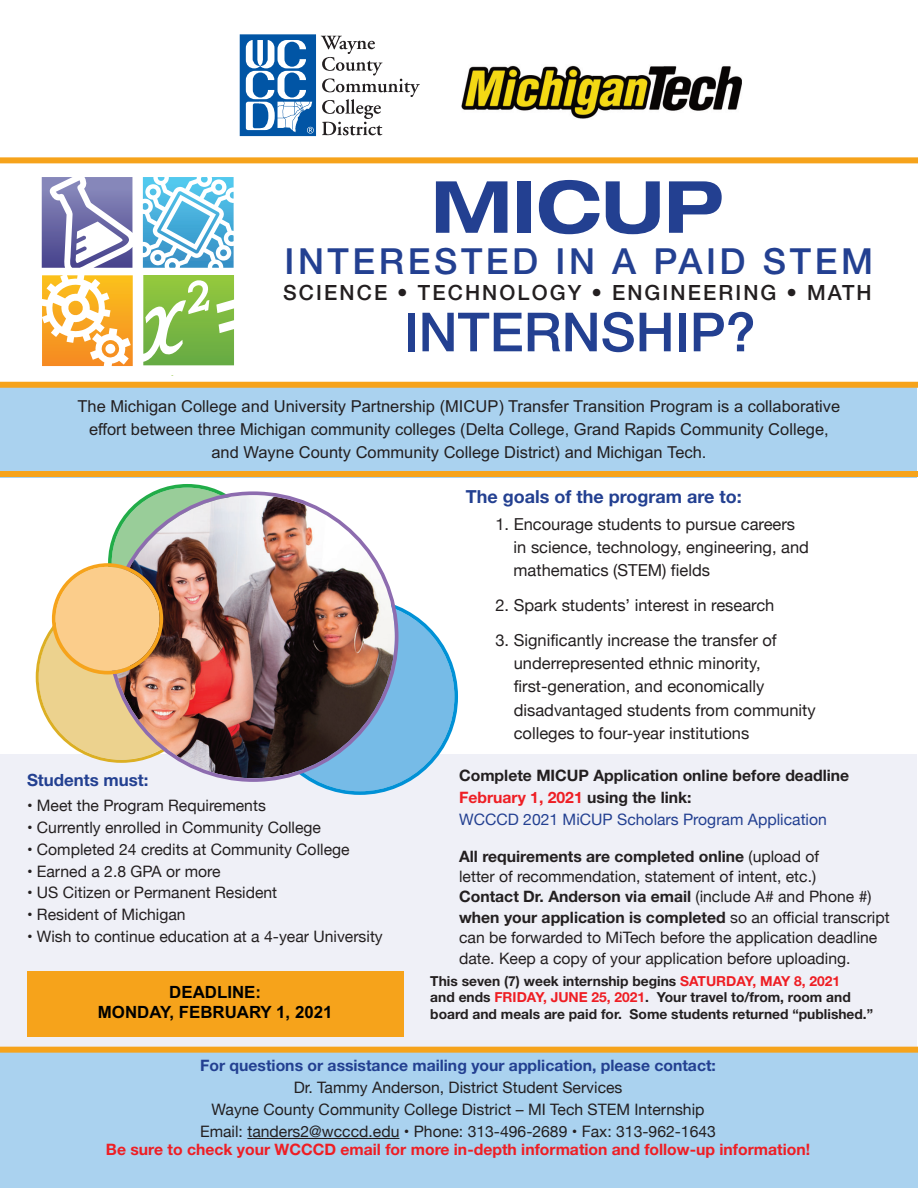
<style>
.page{position:relative;width:918px;height:1188px;background:#fff}
.page>*{position:absolute;margin:0;border:0;box-sizing:border-box;transform-origin:0 0}
.t1{font:700 expanded 72px "Helvetica Neue";color:#234091}
.t2{font:500 54px "Helvetica Neue";color:#234091}
.t3{font:500 36px "Helvetica Neue";letter-spacing:.1em;color:#234091}
.t4{font:500 21px "Helvetica Neue";letter-spacing:.1em;color:#231f20}
.t5{font:700 18px "Helvetica Neue";color:#234091}
.t6{font:700 16.8px/20.2px "Arial";color:#000;text-align:center}
.t7{font:700 16.8px "Helvetica Neue";color:#234091}
.t8{font:16.5px/23.2px "Helvetica Neue";color:#231f20}
.t9{font:16.5px/23.1px "Arial";color:#231f20;text-align:center}
.t10{font:15.75px/20.4px "Helvetica Neue";color:#231f20}
.t11{font:700 15.75px/21.9px "Helvetica Neue";color:#231f20}
.t12{font:700 15.75px "Helvetica Neue";color:#ee1e24}
.t13{font:700 15.75px "Helvetica Neue";color:#234091}
.t14{font:700 13.8px/16.5px "Helvetica Neue";color:#231f20}
.s1{color:#ee1e24}
.s2{font-weight:400;color:#234091}
.s3{font-weight:700}
</style>
<div class="page">
<div style="left:0;top:755px;width:916px;height:294px;background:#eff0f7"></div>
<div style="left:1px;top:385px;width:916px;height:93px;background:#aad2ef"></div>
<div style="left:240px;top:35px;width:76px;height:101px;background:#0155a5"></div>
<div style="left:240px;top:34px;width:76px;height:102px;border:1px solid #0155a5"></div>
<svg style="left:321px;top:36px;width:99px;height:99px"></svg>
<svg style="left:246px;top:40px;width:68px;height:94px"></svg>
<img style="left:461px;top:65px;width:281px;height:54px">
<svg style="left:143px;top:177px;width:91px;height:91px"></svg>
<svg style="left:42px;top:177px;width:90px;height:91px"></svg>
<svg style="left:42px;top:275px;width:91px;height:91px"></svg>
<div style="left:0;top:1049px;width:918px;height:139px;background:#aad2ef"></div>
<svg style="left:143px;top:275px;width:91px;height:90px"></svg>
<div style="left:0;top:382px;width:918px;height:6px;background:#f6a31b"></div>
<hr style="left:247px;top:1138px;width:152px;height:1px;background:#231f20">
<div style="left:0;top:1047px;width:918px;height:6px;background:#f6a31b"></div>
<div style="left:27px;top:971px;width:376px;height:66px;background:#f6a31b"></div>
<img style="left:36px;top:484px;width:422px;height:311px">
<div style="left:0;top:471px;width:918px;height:6px;background:#f6a31b"></div>
<div style="left:0;top:157px;width:918px;height:6px;background:#f6a31b"></div>
<h1 class="t1" style="left:431px;top:181px;width:295px">MICUP</h1>
<h3 class="t3" style="left:284px;top:248px;width:590px">INTERESTED IN A PAID STEM</h3>
<h3 class="t4" style="left:283px;top:285px;width:590px">SCIENCE • TECHNOLOGY • ENGINEERING • MATH</h3>
<h2 class="t2" style="left:404px;top:313px;width:354px">INTERNSHIP?</h2>
<p class="t9" style="left:78px;top:396px;width:764px">The Michigan College and University Partnership (MICUP) Transfer Transition Program is a collaborative effort between three Michigan community colleges (Delta College, Grand Rapids Community College, and Wayne County Community College District) and Michigan Tech.</p>
<p class="t7" style="left:27px;top:774px;width:123px">Students must:</p>
<p class="t10" style="left:27px;top:795px;width:240px">• Meet the Program Requirements</p>
<p class="t10" style="left:27px;top:817px;width:296px">• Currently enrolled in Community College</p>
<p class="t10" style="left:27px;top:839px;width:324px">• Completed 24 credits at Community College</p>
<p class="t10" style="left:27px;top:861px;width:195px">• Earned a 2.8 GPA or more</p>
<p class="t10" style="left:27px;top:882px;width:252px">• US Citizen or Permanent Resident</p>
<p class="t10" style="left:27px;top:904px;width:160px">• Resident of Michigan</p>
<p class="t10" style="left:27px;top:926px;width:357px">• Wish to continue education at a 4-year University</p>
<p class="t5" style="left:466px;top:490px;width:278px">The goals of the program are to:</p>
<p class="t8" style="left:514px;top:512px;width:297px;text-indent:-18px">1. Encourage students to pursue careers in science, technology, engineering, and mathematics (STEM) fields</p>
<p class="t8" style="left:495px;top:593px;width:281px">2. Spark students’ interest in research</p>
<p class="t8" style="left:514px;top:628px;width:304px;text-indent:-18px">3. Significantly increase the transfer of underrepresented ethnic minority, first-generation, and economically disadvantaged students from community colleges to four-year institutions</p>
<p class="t11" style="left:459px;top:766px;width:392px">Complete MICUP Application online before deadline<br><span class="s1">February 1, 2021</span> using the link:<br><span class="s2">WCCCD 2021 MiCUP Scholars Program Application</span></p>
<p class="t10" style="left:459px;top:846px;width:432px"><span class="s3">All requirements are completed online</span> (upload of<br>letter of recommendation, statement of intent, etc.)<br><span class="s3">Contact Dr. Anderson via email</span> (include A# and Phone #) <span class="s3">when your application is completed</span> so an official transcript can be forwarded to MiTech before the application deadline date. Keep a copy of your application before uploading.</p>
<p class="t6" style="left:98px;top:982px;width:236px">DEADLINE:<br>MONDAY, FEBRUARY 1, 2021</p>
<p class="t14" style="left:430px;top:974px;width:444px">This seven (7) week internship begins <span class="s1">SATURDAY, MAY 8, 2021<br></span>and ends <span class="s1">FRIDAY, JUNE 25, 2021</span>. Your travel to/from, room and board and meals are paid for. Some students returned “published.”</p>
<p class="t13" style="left:200px;top:1059px;width:517px">For questions or assistance mailing your application, please contact:</p>
<p class="t10" style="left:200px;top:1076px;width:517px;line-height:22px;text-align:center">Dr. Tammy Anderson, District Student Services<br>Wayne County Community College District – MI Tech STEM Internship<br>Email: tanders2@wcccd.edu • Phone: 313-496-2689 • Fax: 313-962-1643</p>
<p class="t12" style="left:106px;top:1144px;width:706px">Be sure to check your WCCCD email for more in-depth information and follow-up information!</p>
</div>
